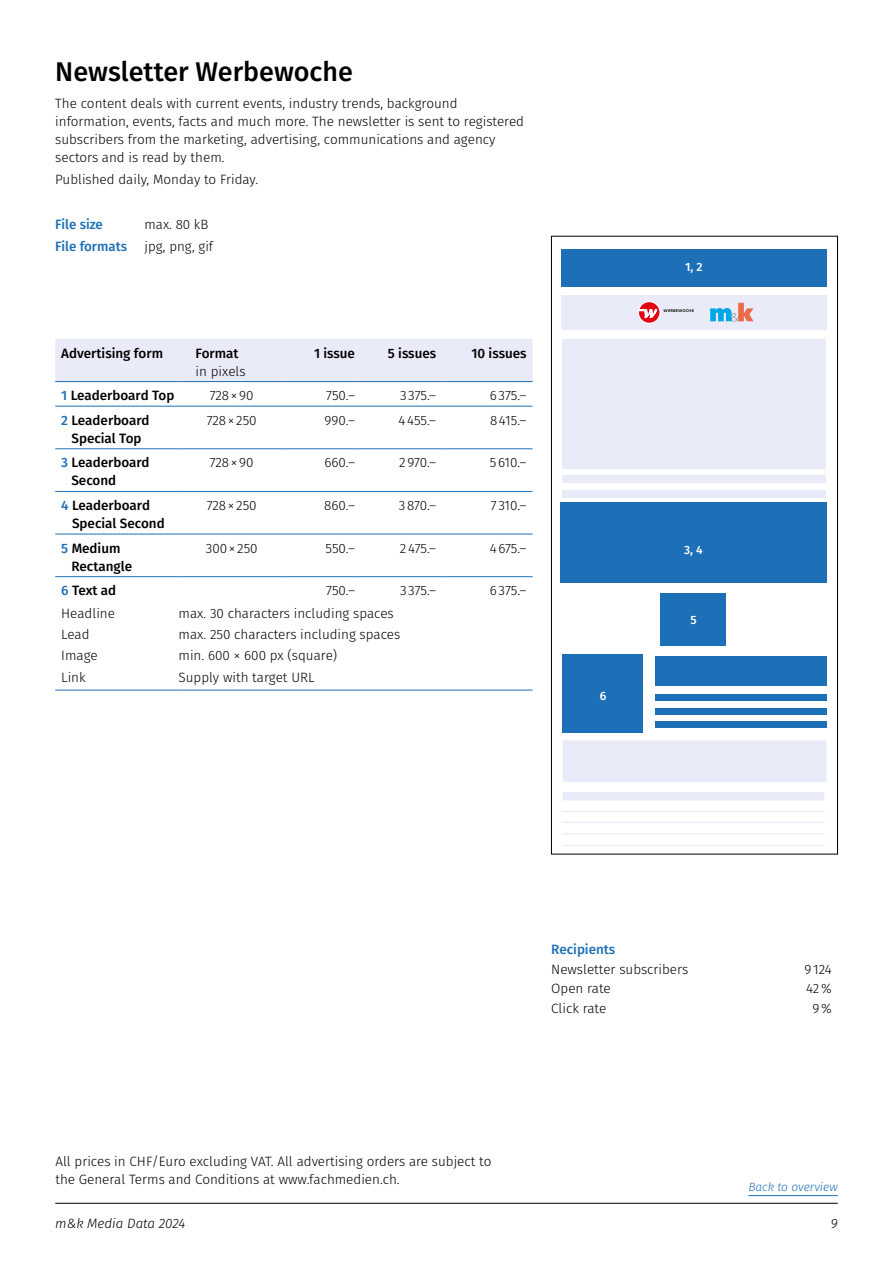
<style>
.page{position:relative;width:893px;height:1263px;background:#fff}
.page>*{position:absolute;margin:0;border:0;box-sizing:border-box;transform-origin:0 0}
.t1{font:500 27px "Fira Sans";color:#000}
.t2{font:300 13.5px/18px "Fira Sans";color:#000}
.t3{font:500 13.5px/18px "Fira Sans";color:#000}
.t4{font:500 13.5px "Fira Sans";color:#1d70b7}
.t5{font:italic 300 13.5px "Fira Sans";color:#000}
.t6{font:italic 300 12px "Fira Sans";color:#1d70b7}
.t7{font:500 12px "Fira Sans";color:#fff}
.t8{font:600 4.35px "Volte";letter-spacing:.025em;color:#000}
.s1{color:#1d70b7}
</style>
<div class="page">
<hr style="left:55px;top:1203px;width:783px;height:1px;background:#000">
<div style="left:55px;top:339px;width:478px;height:42px;background:#e9ecf8"></div>
<hr style="left:179px;top:381px;width:106px;height:1px;background:#1d70b7">
<hr style="left:55px;top:381px;width:124px;height:1px;background:#1d70b7">
<hr style="left:285px;top:381px;width:70px;height:1px;background:#1d70b7">
<hr style="left:355px;top:381px;width:87px;height:1px;background:#1d70b7">
<hr style="left:442px;top:381px;width:91px;height:1px;background:#1d70b7">
<hr style="left:55px;top:406px;width:124px;height:1px;background:#1d70b7">
<hr style="left:179px;top:406px;width:106px;height:1px;background:#1d70b7">
<hr style="left:285px;top:406px;width:70px;height:1px;background:#1d70b7">
<hr style="left:355px;top:406px;width:87px;height:1px;background:#1d70b7">
<hr style="left:442px;top:406px;width:91px;height:1px;background:#1d70b7">
<hr style="left:55px;top:448px;width:124px;height:1px;background:#1d70b7">
<hr style="left:179px;top:448px;width:106px;height:1px;background:#1d70b7">
<hr style="left:285px;top:448px;width:70px;height:1px;background:#1d70b7">
<hr style="left:355px;top:448px;width:87px;height:1px;background:#1d70b7">
<hr style="left:442px;top:448px;width:91px;height:1px;background:#1d70b7">
<hr style="left:55px;top:690px;width:124px;height:1px;background:#1d70b7">
<hr style="left:179px;top:690px;width:106px;height:1px;background:#1d70b7">
<hr style="left:285px;top:690px;width:70px;height:1px;background:#1d70b7">
<hr style="left:355px;top:690px;width:87px;height:1px;background:#1d70b7">
<hr style="left:442px;top:690px;width:91px;height:1px;background:#1d70b7">
<hr style="left:55px;top:491px;width:124px;height:1px;background:#1d70b7">
<hr style="left:179px;top:491px;width:106px;height:1px;background:#1d70b7">
<hr style="left:285px;top:491px;width:70px;height:1px;background:#1d70b7">
<hr style="left:355px;top:491px;width:87px;height:1px;background:#1d70b7">
<hr style="left:442px;top:491px;width:91px;height:1px;background:#1d70b7">
<hr style="left:55px;top:534px;width:124px;height:1px;background:#1d70b7">
<hr style="left:179px;top:534px;width:106px;height:1px;background:#1d70b7">
<hr style="left:285px;top:534px;width:70px;height:1px;background:#1d70b7">
<hr style="left:355px;top:534px;width:87px;height:1px;background:#1d70b7">
<hr style="left:442px;top:534px;width:91px;height:1px;background:#1d70b7">
<hr style="left:55px;top:576px;width:124px;height:1px;background:#1d70b7">
<hr style="left:179px;top:576px;width:106px;height:1px;background:#1d70b7">
<hr style="left:285px;top:576px;width:70px;height:1px;background:#1d70b7">
<hr style="left:355px;top:576px;width:87px;height:1px;background:#1d70b7">
<hr style="left:442px;top:576px;width:91px;height:1px;background:#1d70b7">
<div style="left:551px;top:236px;width:287px;height:618px;border:1px solid #000"></div>
<div style="left:561px;top:295px;width:266px;height:34px;background:#e9ecf8"></div>
<div style="left:561px;top:249px;width:266px;height:38px;background:#1d70b7"></div>
<div style="left:562px;top:339px;width:264px;height:129px;background:#e9ecf8"></div>
<div style="left:562px;top:475px;width:264px;height:7px;background:#e9ecf8"></div>
<div style="left:562px;top:490px;width:264px;height:8px;background:#e9ecf8"></div>
<div style="left:655px;top:656px;width:172px;height:29px;background:#1d70b7"></div>
<div style="left:655px;top:695px;width:172px;height:6px;background:#1d70b7"></div>
<div style="left:655px;top:709px;width:172px;height:6px;background:#1d70b7"></div>
<div style="left:561px;top:790px;width:265px;height:13px;background:#e9ecf8;border:2px solid #fff"></div>
<div style="left:655px;top:722px;width:172px;height:6px;background:#1d70b7"></div>
<svg style="left:562px;top:822px;width:263px;height:1px"></svg>
<div style="left:562px;top:655px;width:81px;height:78px;background:#1d70b7"></div>
<div style="left:561px;top:502px;width:266px;height:81px;background:#1d70b7"></div>
<div style="left:561px;top:738px;width:268px;height:46px;background:#e9ecf8;border:2px solid #fff"></div>
<svg style="left:562px;top:811px;width:263px;height:1px"></svg>
<svg style="left:562px;top:833px;width:263px;height:2px"></svg>
<svg style="left:562px;top:845px;width:263px;height:1px"></svg>
<svg style="left:638px;top:301px;width:22px;height:23px"></svg>
<svg style="left:639px;top:302px;width:20px;height:21px"></svg>
<svg style="left:710px;top:303px;width:43px;height:18px"></svg>
<div style="left:661px;top:593px;width:65px;height:52px;background:#1d70b7"></div>
<hr style="left:748px;top:1195px;width:90px;height:1px;background:#1d70b7">
<h1 class="t1" style="left:55px;top:49px;width:299px">Newsletter Werbewoche</h1>
<p class="t2" style="left:55px;top:94px;width:470px">The content deals with current events, industry trends, background information, events, facts and much more. The newsletter is sent to registered subscribers from the marketing, advertising, communications and agency sectors and is read by them.</p>
<p class="t2" style="left:55px;top:170px;width:204px">Published daily, Monday to Friday.</p>
<p class="t4" style="left:55px;top:213px;width:49px">File size</p>
<p class="t2" style="left:145px;top:215px;width:65px">max. 80 kB</p>
<p class="t4" style="left:55px;top:235px;width:73px">File formats</p>
<p class="t2" style="left:145px;top:237px;width:70px">jpg, png, gif</p>
<p class="t3" style="left:61px;top:343px;width:103px">Advertising form</p>
<p class="t3" style="left:196px;top:343px;width:45px">Format</p>
<p class="t2" style="left:196px;top:362px;width:52px">in pixels</p>
<p class="t3" style="left:314px;top:343px;width:43px">1 issue</p>
<p class="t3" style="left:388px;top:343px;width:50px">5 issues</p>
<p class="t3" style="left:471px;top:343px;width:57px">10 issues</p>
<p class="t3" style="left:61px;top:386px;width:114px"><span class="s1">1</span> Leaderboard Top</p>
<p class="t2" style="left:210px;top:386px;width:45px">728×90</p>
<p class="t2" style="left:326px;top:386px;width:30px">750.–</p>
<p class="t2" style="left:400px;top:386px;width:38px">3 375.–</p>
<p class="t2" style="left:490px;top:386px;width:38px">6375.–</p>
<p class="t3" style="left:61px;top:410px;width:90px;text-align:center"><span class="s1">2</span> Leaderboard<br>Special Top</p>
<p class="t2" style="left:207px;top:411px;width:51px">728× 250</p>
<p class="t2" style="left:325px;top:411px;width:32px">990.–</p>
<p class="t2" style="left:398px;top:411px;width:39px">4455.–</p>
<p class="t2" style="left:490px;top:411px;width:38px">8415.–</p>
<p class="t3" style="left:71px;top:453px;width:80px;text-indent:-10px"><span class="s1">3</span> Leaderboard<br>Second</p>
<p class="t2" style="left:210px;top:454px;width:45px">728×90</p>
<p class="t2" style="left:324px;top:454px;width:32px">660.–</p>
<p class="t2" style="left:399px;top:454px;width:39px">2970.–</p>
<p class="t2" style="left:490px;top:454px;width:38px">5610.–</p>
<p class="t3" style="left:72px;top:496px;width:94px;text-indent:-11px"><span class="s1">4</span> Leaderboard<br>Special Second</p>
<p class="t2" style="left:207px;top:496px;width:51px">728× 250</p>
<p class="t2" style="left:324px;top:496px;width:32px">860.–</p>
<p class="t2" style="left:399px;top:496px;width:39px">3870.–</p>
<p class="t2" style="left:491px;top:496px;width:37px">7 310.–</p>
<p class="t3" style="left:71px;top:538px;width:62px;text-indent:-10px"><span class="s1">5</span> Medium<br>Rectangle</p>
<p class="t2" style="left:206px;top:539px;width:53px">300× 250</p>
<p class="t2" style="left:326px;top:539px;width:31px">550.–</p>
<p class="t2" style="left:400px;top:539px;width:38px">2475.–</p>
<p class="t2" style="left:490px;top:539px;width:38px">4675.–</p>
<p class="t3" style="left:61px;top:581px;width:57px"><span class="s1">6</span> Text ad</p>
<p class="t2" style="left:326px;top:581px;width:30px">750.–</p>
<p class="t2" style="left:400px;top:581px;width:38px">3 375.–</p>
<p class="t2" style="left:490px;top:581px;width:38px">6375.–</p>
<p class="t2" style="left:61px;top:604px;width:55px">Headline</p>
<p class="t2" style="left:179px;top:604px;width:217px">max. 30 characters including spaces</p>
<p class="t2" style="left:61px;top:625px;width:30px">Lead</p>
<p class="t2" style="left:179px;top:625px;width:223px">max. 250 characters including spaces</p>
<p class="t2" style="left:61px;top:647px;width:38px">Image</p>
<p class="t2" style="left:179px;top:647px;width:160px">min. 600 × 600 px (square)</p>
<p class="t2" style="left:61px;top:668px;width:26px">Link</p>
<p class="t2" style="left:179px;top:668px;width:137px">Supply with target URL</p>
<p class="t7" style="left:685px;top:257px;width:19px">1, 2</p>
<p class="t8" style="left:664px;top:308px;width:32px">WERBEWOCHE</p>
<p class="t7" style="left:600px;top:686px;width:8px">6</p>
<p class="t7" style="left:684px;top:540px;width:20px">3, 4</p>
<p class="t7" style="left:691px;top:610px;width:8px">5</p>
<p class="t2" style="left:55px;top:1153px;width:438px">All prices in CHF/Euro excluding VAT. All advertising orders are subject to the General Terms and Conditions at www.fachmedien.ch.</p>
<p class="t4" style="left:551px;top:938px;width:66px">Recipients</p>
<p class="t2" style="left:551px;top:960px;width:138px">Newsletter subscribers</p>
<p class="t2" style="left:804px;top:960px;width:29px">9124</p>
<p class="t2" style="left:551px;top:979px;width:61px">Open rate</p>
<p class="t2" style="left:806px;top:979px;width:27px">42%</p>
<p class="t2" style="left:551px;top:999px;width:57px">Click rate</p>
<p class="t2" style="left:812px;top:999px;width:21px">9%</p>
<p class="t6" style="left:748px;top:1178px;width:91px">Back to overview</p>
<p class="t5" style="left:55px;top:1213px;width:132px">m&amp;k Media Data 2024</p>
<p class="t5" style="left:831px;top:1213px;width:8px">9</p>
</div>
